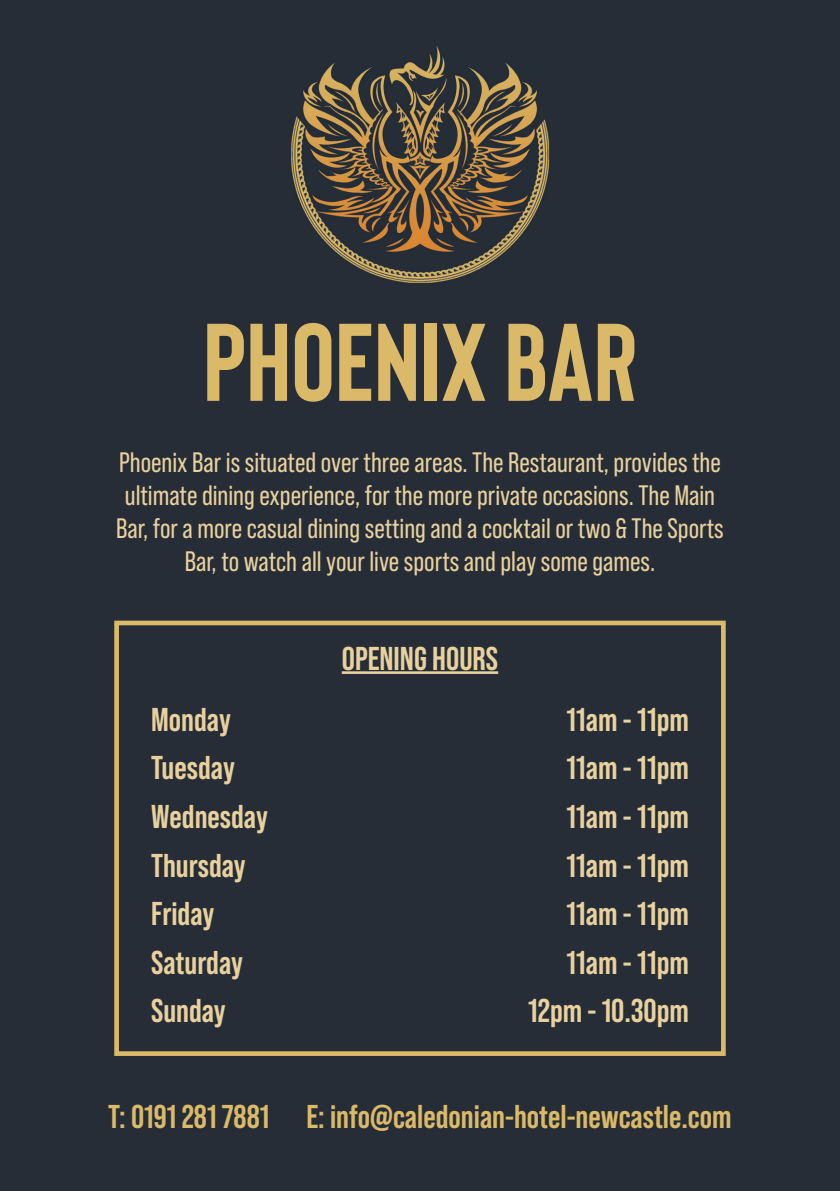
<style>
.page{position:relative;width:840px;height:1191px;background:#fff}
.page>*{position:absolute;margin:0;border:0;box-sizing:border-box;transform-origin:0 0}
.t1{font:700 110px "Bison";color:#dab968}
.t2{font:700 33px "Bebas Neue Pro";color:#e8d19d}
.t3{font:700 33px "Bebas Neue Pro";color:#dab968}
.t4{font:28.2px/32.8px "Bebas Neue Pro";color:#e8d19d;text-align:center}
</style>
<div class="page">
<div style="left:0;top:0;width:839px;height:1191px;background:#262d37"></div>
<div style="left:114px;top:620px;width:611px;height:436px;background:#262d37;border:5px solid #dab968"></div>
<img style="left:291px;top:46px;width:258px;height:237px">
<hr style="left:341px;top:671px;width:157px;height:3px;background:#e8d19d">
<h1 class="t1" style="left:203px;top:293px;width:435px">PHOENIX BAR</h1>
<p class="t4" style="left:116px;top:446px;width:608px">Phoenix Bar is situated over three areas. The Restaurant, provides the ultimate dining experience, for the more private occasions. The Main Bar, for a more casual dining setting and a cocktail or two &amp; The Sports Bar, to watch all your live sports and play some games.</p>
<p class="t2" style="left:341px;top:639px;width:158px">OPENING HOURS</p>
<p class="t2" style="left:151px;top:700px;width:81px">Monday</p>
<p class="t2" style="left:566px;top:700px;width:124px">11am - 11pm</p>
<p class="t2" style="left:151px;top:749px;width:85px">Tuesday</p>
<p class="t2" style="left:566px;top:749px;width:124px">11am - 11pm</p>
<p class="t2" style="left:151px;top:797px;width:118px">Wednesday</p>
<p class="t2" style="left:566px;top:797px;width:124px">11am - 11pm</p>
<p class="t2" style="left:151px;top:846px;width:96px">Thursday</p>
<p class="t2" style="left:566px;top:846px;width:124px">11am - 11pm</p>
<p class="t2" style="left:151px;top:894px;width:65px">Friday</p>
<p class="t2" style="left:566px;top:894px;width:124px">11am - 11pm</p>
<p class="t2" style="left:151px;top:943px;width:93px">Saturday</p>
<p class="t2" style="left:566px;top:943px;width:124px">11am - 11pm</p>
<p class="t2" style="left:151px;top:992px;width:76px">Sunday</p>
<p class="t2" style="left:528px;top:992px;width:162px">12pm - 10.30pm</p>
<p class="t3" style="left:108px;top:1097px;width:624px">T: 0191 281 7881 E: info@caledonian-hotel-newcastle.com</p>
</div>
